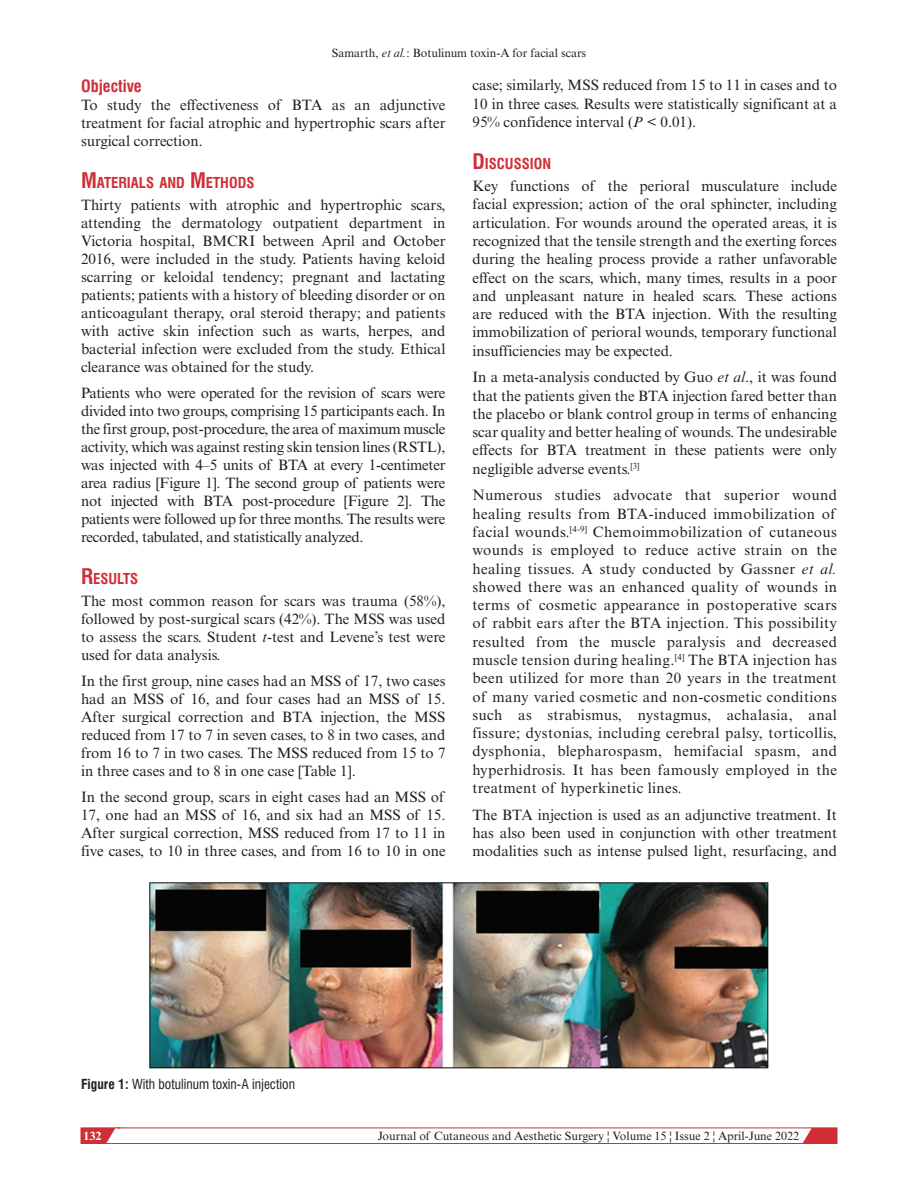
<style>
.page{position:relative;width:918px;height:1188px;background:#fff}
.page>*{position:absolute;margin:0;border:0;box-sizing:border-box;transform-origin:0 0}
.t1{font:700 condensed 16.5px "Swiss 721 BT";color:#d02e37}
.t2{font:15px/18.3px "Times New Roman MT Std";color:#231f20;text-align:justify}
.t3{font:700 condensed 14.7px "Swiss 721 BT";color:#d02e37}
.t4{font:condensed 13.5px "Swiss 721 BT";color:#231f20}
.t5{font:12px "Times New Roman MT Std";color:#231f20}
.t6{font:700 12px "Times New Roman MT Std";color:#fff}
.s1{font-style:italic}
.s2{font-size:21px}
.s3{font-weight:700}
</style>
<div class="page">
<svg style="left:798px;top:1127px;width:39px;height:15px"></svg>
<div style="left:81px;top:1128px;width:756px;height:16px;border:1px solid #d02e37"></div>
<svg style="left:81px;top:1127px;width:40px;height:17px"></svg>
<img style="left:149px;top:882px;width:620px;height:187px">
<p class="t5" style="left:332px;top:46px;width:256px">Samarth, <span class="s1">et al.</span>: Botulinum toxin-A for facial scars</p>
<p class="t1" style="left:81px;top:76px;width:62px">Objective</p>
<p class="t2" style="left:81px;top:96px;width:366px">To study the effectiveness of BTA as an adjunctive treatment for facial atrophic and hypertrophic scars after surgical correction.</p>
<p class="t3" style="left:81px;top:174px;width:175px"><span class="s2">M</span>ATERIALS AND <span class="s2">M</span>ETHODS</p>
<p class="t2" style="left:81px;top:196px;width:366px">Thirty patients with atrophic and hypertrophic scars, attending the dermatology outpatient department in Victoria hospital, BMCRI between April and October 2016, were included in the study. Patients having keloid scarring or keloidal tendency; pregnant and lactating patients; patients with a history of bleeding disorder or on anticoagulant therapy, oral steroid therapy; and patients with active skin infection such as warts, herpes, and bacterial infection were excluded from the study. Ethical clearance was obtained for the study.</p>
<p class="t2" style="left:81px;top:384px;width:366px">Patients who were operated for the revision of scars were divided into two groups, comprising 15 participants each. In the first group, post-procedure, the area of maximum muscle activity, which was against resting skin tension lines (RSTL), was injected with 4–5 units of BTA at every 1-centimeter area radius [Figure 1]. The second group of patients were not injected with BTA post-procedure [Figure 2]. The patients were followed up for three months. The results were recorded, tabulated, and statistically analyzed.</p>
<p class="t3" style="left:81px;top:570px;width:59px"><span class="s2">R</span>ESULTS</p>
<p class="t2" style="left:81px;top:592px;width:366px">The most common reason for scars was trauma (58%), followed by post-surgical scars (42%). The MSS was used to assess the scars. Student <span class="s1">t</span>-test and Levene’s test were used for data analysis.</p>
<p class="t2" style="left:81px;top:672px;width:366px">In the first group, nine cases had an MSS of 17, two cases had an MSS of 16, and four cases had an MSS of 15.<br>After surgical correction and BTA injection, the MSS reduced from 17 to 7 in seven cases, to 8 in two cases, and from 16 to 7 in two cases. The MSS reduced from 15 to 7 in three cases and to 8 in one case [Table 1].</p>
<p class="t2" style="left:81px;top:788px;width:366px">In the second group, scars in eight cases had an MSS of 17, one had an MSS of 16, and six had an MSS of 15.<br>After surgical correction, MSS reduced from 17 to 11 in five cases, to 10 in three cases, and from 16 to 10 in one</p>
<p class="t2" style="left:472px;top:76px;width:366px">case; similarly, MSS reduced from 15 to 11 in cases and to 10 in three cases. Results were statistically significant at a 95% confidence interval (<span class="s1">P</span> &lt; 0.01).</p>
<p class="t3" style="left:472px;top:155px;width:80px"><span class="s2">D</span>ISCUSSION</p>
<p class="t2" style="left:472px;top:177px;width:366px">Key functions of the perioral musculature include facial expression; action of the oral sphincter, including articulation. For wounds around the operated areas, it is recognized that the tensile strength and the exerting forces during the healing process provide a rather unfavorable effect on the scars, which, many times, results in a poor and unpleasant nature in healed scars. These actions are reduced with the BTA injection. With the resulting immobilization of perioral wounds, temporary functional insufficiencies may be expected.</p>
<p class="t2" style="left:472px;top:368px;width:366px">In a meta-analysis conducted by Guo <span class="s1">et al</span>., it was found that the patients given the BTA injection fared better than the placebo or blank control group in terms of enhancing scar quality and better healing of wounds. The undesirable effects for BTA treatment in these patients were only negligible adverse events.<sup>[3]</sup></p>
<p class="t2" style="left:472px;top:486px;width:366px">Numerous studies advocate that superior wound healing results from BTA-induced immobilization of facial wounds.<sup>[4-9]</sup> Chemoimmobilization of cutaneous wounds is employed to reduce active strain on the healing tissues. A study conducted by Gassner <span class="s1">et al. </span>showed there was an enhanced quality of wounds in terms of cosmetic appearance in postoperative scars of rabbit ears after the BTA injection. This possibility resulted from the muscle paralysis and decreased muscle tension during healing.<sup>[4]</sup> The BTA injection has been utilized for more than 20 years in the treatment of many varied cosmetic and non-cosmetic conditions such as strabismus, nystagmus, achalasia, anal fissure; dystonias, including cerebral palsy, torticollis, dysphonia, blepharospasm, hemifacial spasm, and hyperhidrosis. It has been famously employed in the treatment of hyperkinetic lines.</p>
<p class="t2" style="left:472px;top:805px;width:366px">The BTA injection is used as an adjunctive treatment. It has also been used in conjunction with other treatment modalities such as intense pulsed light, resurfacing, and</p>
<p class="t4" style="left:81px;top:1076px;width:216px"><span class="s3">Figure 1:</span> With botulinum toxin-A injection</p>
<p class="t6" style="left:83px;top:1128px;width:19px">132</p>
<p class="t5" style="left:378px;top:1129px;width:423px">Journal of Cutaneous and Aesthetic Surgery ¦ Volume 15 ¦ Issue 2 ¦ April-June 2022</p>
</div>
